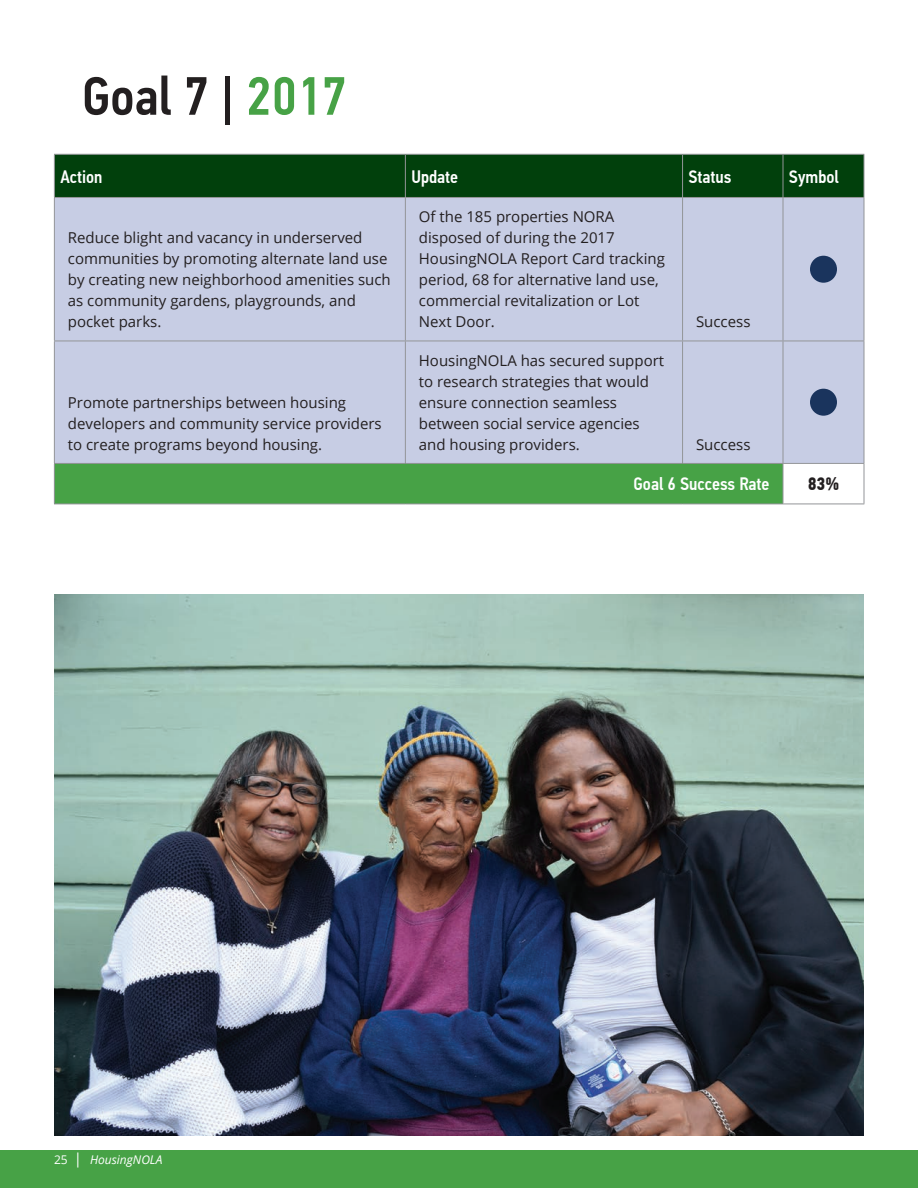
<style>
.page{position:relative;width:918px;height:1188px;background:#fff}
.page>*{position:absolute;margin:0;border:0;box-sizing:border-box;transform-origin:0 0}
.t1{font:500 54px "PF Din Text Cond Pro";color:#231f20}
.t2{font:500 18px "PF Din Text Cond Pro";color:#fff}
.t3{font:700 18px "PF Din Text Cond Pro";color:#231f20}
.t4{font:15px/21px "Open Sans";color:#231f20}
.t5{font:italic 12px "Open Sans";color:#fff}
.s1{color:#47a246}
.s2{font-style:normal}
.s3{font-style:normal;font-size:15px}
</style>
<div class="page">
<div style="left:0;top:1151px;width:918px;height:37px;background:#47a246"></div>
<img style="left:54px;top:594px;width:810px;height:542px">
<div style="left:55px;top:155px;width:809px;height:42px;background:#01400c"></div>
<div style="left:55px;top:198px;width:809px;height:265px;background:#c7cde4"></div>
<div style="left:54px;top:463px;width:729px;height:41px;background:#47a246"></div>
<hr style="left:54px;top:154px;width:351px;height:1px;background:#939598">
<hr style="left:54px;top:155px;width:1px;height:42px;background:#939598">
<hr style="left:405px;top:154px;width:278px;height:1px;background:#939598">
<hr style="left:405px;top:155px;width:1px;height:42px;background:#939598">
<hr style="left:683px;top:154px;width:100px;height:1px;background:#939598">
<hr style="left:682px;top:155px;width:1px;height:42px;background:#939598">
<hr style="left:783px;top:154px;width:81px;height:1px;background:#939598">
<hr style="left:783px;top:155px;width:1px;height:42px;background:#939598">
<hr style="left:864px;top:155px;width:1px;height:42px;background:#939598">
<hr style="left:54px;top:197px;width:351px;height:1px;background:#939598">
<hr style="left:405px;top:197px;width:278px;height:1px;background:#939598">
<hr style="left:683px;top:197px;width:100px;height:1px;background:#939598">
<hr style="left:682px;top:198px;width:1px;height:143px;background:#939598">
<hr style="left:783px;top:197px;width:81px;height:1px;background:#939598">
<hr style="left:682px;top:341px;width:1px;height:122px;background:#939598">
<hr style="left:405px;top:198px;width:1px;height:143px;background:#939598">
<hr style="left:405px;top:341px;width:1px;height:122px;background:#939598">
<hr style="left:54px;top:198px;width:1px;height:143px;background:#939598">
<hr style="left:54px;top:341px;width:1px;height:122px;background:#939598">
<hr style="left:783px;top:198px;width:1px;height:143px;background:#939598">
<hr style="left:864px;top:198px;width:1px;height:143px;background:#939598">
<hr style="left:783px;top:341px;width:1px;height:122px;background:#939598">
<hr style="left:864px;top:341px;width:1px;height:122px;background:#939598">
<hr style="left:54px;top:341px;width:351px;height:1px;background:#939598">
<hr style="left:405px;top:341px;width:278px;height:1px;background:#939598">
<hr style="left:683px;top:341px;width:100px;height:1px;background:#939598">
<hr style="left:54px;top:463px;width:351px;height:1px;background:#939598">
<hr style="left:54px;top:464px;width:1px;height:40px;background:#939598">
<hr style="left:405px;top:463px;width:278px;height:1px;background:#939598">
<hr style="left:683px;top:463px;width:100px;height:1px;background:#939598">
<hr style="left:54px;top:504px;width:351px;height:1px;background:#939598">
<hr style="left:405px;top:504px;width:278px;height:1px;background:#939598">
<hr style="left:683px;top:504px;width:100px;height:1px;background:#939598">
<hr style="left:783px;top:341px;width:81px;height:1px;background:#939598">
<hr style="left:783px;top:463px;width:81px;height:1px;background:#939598">
<hr style="left:783px;top:464px;width:1px;height:40px;background:#939598">
<hr style="left:864px;top:464px;width:1px;height:40px;background:#939598">
<hr style="left:783px;top:504px;width:81px;height:1px;background:#939598">
<div style="left:812px;top:257px;width:24px;height:24px;background:#1a345d;border-radius:50%"></div>
<div style="left:810px;top:256px;width:27px;height:27px;border:3px solid #1a345d;border-radius:50%"></div>
<svg style="left:824px;top:257px;width:12px;height:24px"></svg>
<div style="left:812px;top:390px;width:24px;height:24px;background:#1a345d;border-radius:50%"></div>
<div style="left:810px;top:389px;width:27px;height:27px;border:3px solid #1a345d;border-radius:50%"></div>
<svg style="left:824px;top:390px;width:12px;height:24px"></svg>
<h1 class="t1" style="left:82px;top:64px;width:266px">Goal 7 | <span class="s1">2017</span></h1>
<p class="t2" style="left:60px;top:166px;width:44px">Action</p>
<p class="t2" style="left:411px;top:166px;width:48px">Update</p>
<p class="t2" style="left:689px;top:166px;width:44px">Status</p>
<p class="t2" style="left:789px;top:166px;width:51px">Symbol</p>
<p class="t4" style="left:68px;top:227px;width:324px">Reduce blight and vacancy in underserved communities by promoting alternate land use by creating new neighborhood amenities such as community gardens, playgrounds, and pocket parks.</p>
<p class="t4" style="left:68px;top:392px;width:315px">Promote partnerships between housing developers and community service providers to create programs beyond housing.</p>
<p class="t4" style="left:419px;top:206px;width:248px">Of the 185 properties NORA disposed of during the 2017<br>HousingNOLA Report Card tracking period, 68 for alternative land use, commercial revitalization or Lot<br>Next Door.</p>
<p class="t4" style="left:696px;top:311px;width:56px">Success</p>
<p class="t4" style="left:419px;top:350px;width:247px">HousingNOLA has secured support to research strategies that would ensure connection seamless between social service agencies and housing providers.</p>
<p class="t4" style="left:696px;top:434px;width:56px">Success</p>
<p class="t2" style="left:634px;top:473px;width:137px">Goal 6 Success Rate</p>
<p class="t3" style="left:808px;top:473px;width:33px">83%</p>
<p class="t5" style="left:54px;top:1152px;width:110px"><span class="s2">25</span> <span class="s3">|</span> HousingNOLA</p>
</div>
